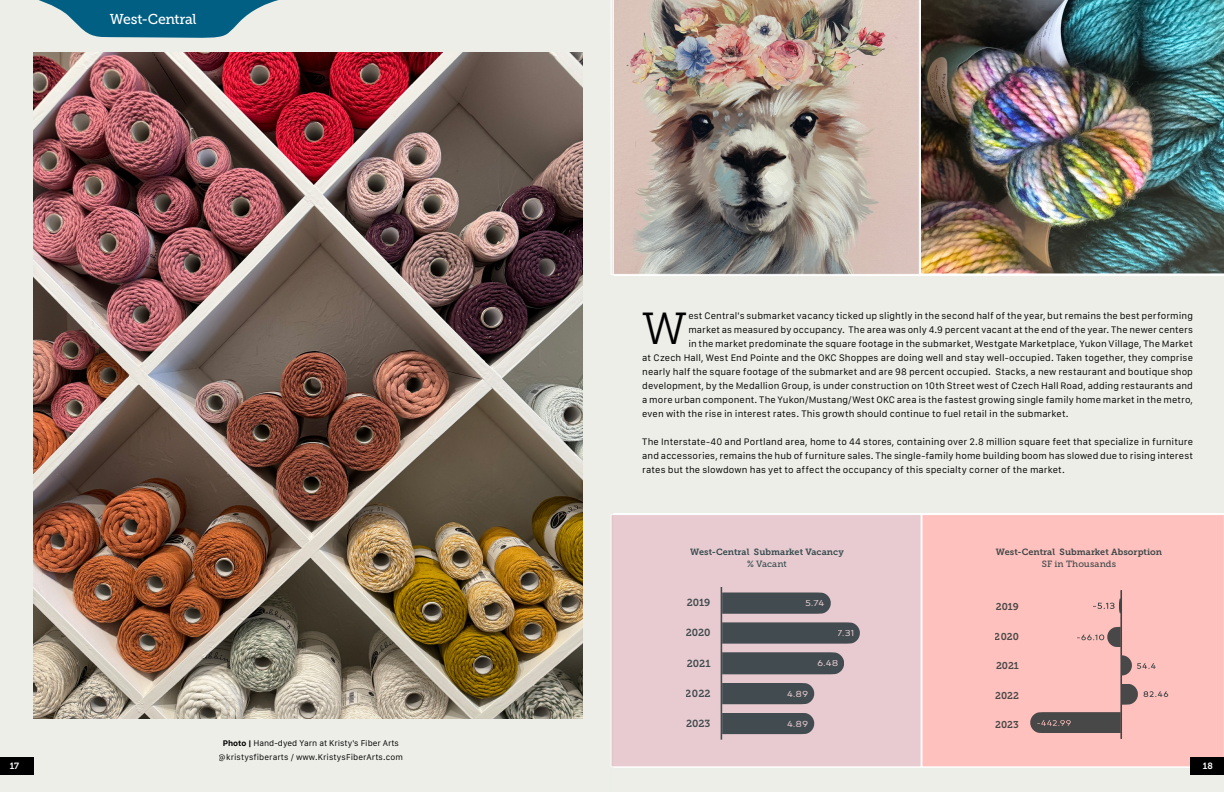
<style>
.page{position:relative;width:1224px;height:792px;background:#fff}
.page>*{position:absolute;margin:0;border:0;box-sizing:border-box;transform-origin:0 0}
.t1{font:44.8px "Museo Slab 300";color:#000}
.t2{font:14.3px "Museo Slab 500";letter-spacing:-.015em;color:#fff}
.t3{font:10.2px "Museo Slab 700";color:#496063}
.t4{font:9.9px "Museo Slab 700";color:#496063}
.t5{font:9.4px "Brooklyn";letter-spacing:-.01em;color:#fff}
.t6{font:9px/14px "Galvji";letter-spacing:.01em;color:#000;text-align:justify}
.t7{font:9px "Museo Slab 700";letter-spacing:.005em;color:#3b5f62}
.t8{font:9px "Museo Slab 500";letter-spacing:.01em;color:#3b5f62}
.t9{font:9px "Museo Slab 700";color:#fff}
.t10{font:8px/14px "Galvji";letter-spacing:.01em;color:#000;text-align:center}
.s1{font-weight:700}
</style>
<div class="page">
<div style="left:0;top:0;width:613px;height:792px;background:#edeee8"></div>
<svg style="left:30px;top:0;width:270px;height:41px;background:#6099ac"></svg>
<img style="left:33px;top:53px;width:549px;height:666px">
<div style="left:611px;top:514px;width:311px;height:253px;background:#e7cbd0;border:1px solid #fff"></div>
<hr style="left:721px;top:588px;width:1px;height:151px;background:#496063">
<div style="left:722px;top:592px;width:109px;height:22px;background:#424c50"></div>
<div style="left:722px;top:622px;width:138px;height:22px;background:#424c50"></div>
<div style="left:722px;top:652px;width:122px;height:22px;background:#424c50"></div>
<div style="left:722px;top:683px;width:92px;height:21px;background:#424c50"></div>
<div style="left:722px;top:713px;width:92px;height:21px;background:#424c50"></div>
<div style="left:921px;top:514px;width:303px;height:253px;background:#ffc1be"></div>
<hr style="left:1120px;top:590px;width:2px;height:149px;background:#3b5f62">
<svg style="left:1107px;top:627px;width:14px;height:20px"></svg>
<svg style="left:1121px;top:655px;width:11px;height:21px"></svg>
<svg style="left:1121px;top:684px;width:17px;height:21px"></svg>
<div style="left:1030px;top:712px;width:91px;height:21px;background:#494849"></div>
<svg style="left:1093px;top:603px;width:22px;height:6px"></svg>
<hr style="left:1119px;top:598px;width:3px;height:16px;background:#3b5f62;border-radius:50%">
<svg style="left:1037px;top:720px;width:34px;height:6px"></svg>
<svg style="left:1144px;top:691px;width:24px;height:6px"></svg>
<svg style="left:1137px;top:663px;width:19px;height:6px"></svg>
<svg style="left:1077px;top:634px;width:27px;height:6px"></svg>
<img style="left:611px;top:0;width:309px;height:275px">
<div style="left:612px;top:276px;width:612px;height:237px;background:#edeee8"></div>
<div style="left:610px;top:768px;width:614px;height:24px;background:#edeee8"></div>
<img style="left:921px;top:0;width:303px;height:274px">
<div style="left:0;top:757px;width:33px;height:18px;background:#000"></div>
<div style="left:1190px;top:757px;width:34px;height:18px;background:#000"></div>
<h2 class="t2" style="left:110px;top:11px;width:88px">West-Central</h2>
<p class="t9" style="left:10px;top:761px;width:11px">17</p>
<p class="t10" style="left:219px;top:737px;width:186px"><span class="s1">Photo |</span> Hand-dyed Yarn at Kristy's Fiber Arts @kristysfiberarts / www.KristysFiberArts.com</p>
<h1 class="t1" style="left:642px;top:305px;width:46px">W</h1>
<p class="t6" style="left:688px;top:309px;width:506px">est Central's submarket vacancy ticked up slightly in the second half of the year, but remains the best performing</p>
<p class="t6" style="left:688px;top:323px;width:506px">market as measured by occupancy. The area was only 4.9 percent vacant at the end of the year. The newer centers</p>
<p class="t6" style="left:688px;top:337px;width:506px">in the market predominate the square footage in the submarket, Westgate Marketplace, Yukon Village, The Market</p>
<p class="t6" style="left:642px;top:351px;width:552px">at Czech Hall, West End Pointe and the OKC Shoppes are doing well and stay well-occupied. Taken together, they comprise</p>
<p class="t6" style="left:642px;top:365px;width:552px">nearly half the square footage of the submarket and are 98 percent occupied. Stacks, a new restaurant and boutique shop</p>
<p class="t6" style="left:642px;top:379px;width:552px">development, by the Medallion Group, is under construction on 10th Street west of Czech Hall Road, adding restaurants and</p>
<p class="t6" style="left:642px;top:393px;width:552px">a more urban component. The Yukon/Mustang/West OKC area is the fastest growing single family home market in the metro,</p>
<p class="t6" style="left:642px;top:407px;width:428px">even with the rise in interest rates. This growth should continue to fuel retail in the submarket.</p>
<p class="t6" style="left:642px;top:435px;width:552px">The Interstate-40 and Portland area, home to 44 stores, containing over 2.8 million square feet that specialize in furniture and accessories, remains the hub of furniture sales. The single-family home building boom has slowed due to rising interest rates but the slowdown has yet to affect the occupancy of this specialty corner of the market.</p>
<p class="t7" style="left:690px;top:547px;width:155px">West-Central Submarket Vacancy</p>
<p class="t8" style="left:747px;top:559px;width:41px">% Vacant</p>
<p class="t3" style="left:687px;top:597px;width:25px">2019</p>
<p class="t3" style="left:686px;top:627px;width:26px">2020</p>
<p class="t3" style="left:687px;top:657px;width:25px">2021</p>
<p class="t3" style="left:686px;top:688px;width:26px">2022</p>
<p class="t3" style="left:686px;top:718px;width:26px">2023</p>
<p class="t5" style="left:787px;top:719px;width:23px">4.89</p>
<p class="t5" style="left:805px;top:599px;width:21px">5.74</p>
<p class="t5" style="left:838px;top:629px;width:18px">7.31</p>
<p class="t5" style="left:817px;top:659px;width:23px">6.48</p>
<p class="t5" style="left:787px;top:689px;width:23px">4.89</p>
<p class="t7" style="left:996px;top:547px;width:168px">West-Central Submarket Absorption</p>
<p class="t8" style="left:1042px;top:559px;width:76px">SF in Thousands</p>
<p class="t4" style="left:996px;top:601px;width:25px">2019</p>
<p class="t4" style="left:995px;top:631px;width:26px">2020</p>
<p class="t4" style="left:996px;top:660px;width:24px">2021</p>
<p class="t4" style="left:995px;top:689px;width:25px">2022</p>
<p class="t4" style="left:995px;top:719px;width:25px">2023</p>
<p class="t9" style="left:1203px;top:761px;width:12px">18</p>
</div>
